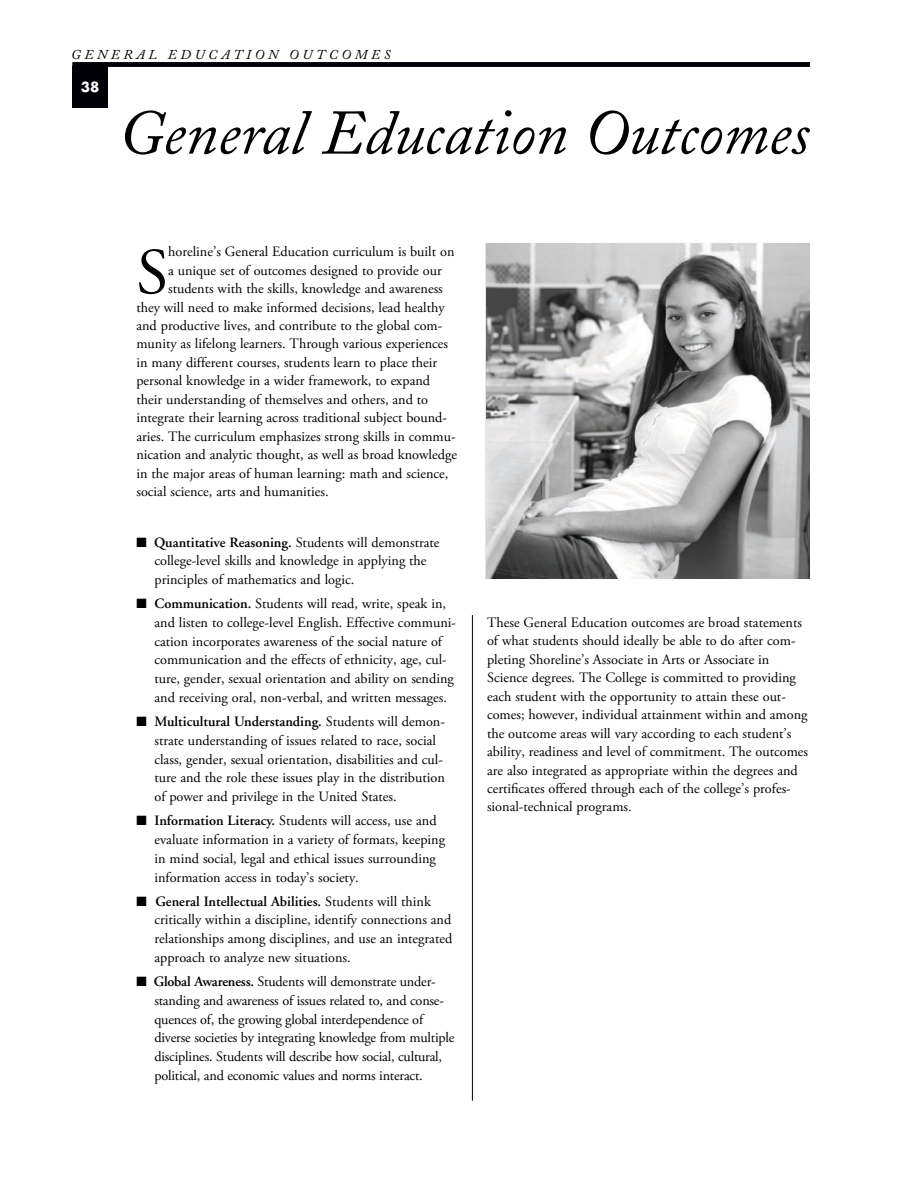
<style>
.page{position:relative;width:918px;height:1188px;background:#fff}
.page>*{position:absolute;margin:0;border:0;box-sizing:border-box;transform-origin:0 0}
.t1{font:65.1px "Adobe Garamond Pro";color:#000001}
.t2{font:italic 63px "Adobe Caslon";color:#000001}
.t3{font:14.25px/18.8px "Adobe Garamond Pro";color:#000001}
.t4{font:600 14.25px "Adobe Garamond";color:#000001}
.t5{font:italic 13.5px "Adobe Caslon";letter-spacing:.275em;color:#000001}
.t6{font:700 13.5px "Futura";color:#fff}
.s1{font-family:"Adobe Garamond";font-weight:600}
.s2{font-family:"Adobe Garamond Pro";font-weight:400}
</style>
<div class="page">
<div style="left:72px;top:67px;width:36px;height:41px;background:#000006"></div>
<div style="left:73px;top:62px;width:737px;height:5px;background:#000006"></div>
<hr style="left:472px;top:615px;width:1px;height:486px;background:#000006">
<img style="left:486px;top:243px;width:323px;height:336px">
<p class="t5" style="left:71px;top:49px;width:321px">GENERAL EDUCATION OUTCOMES</p>
<p class="t6" style="left:81px;top:81px;width:20px">38</p>
<h2 class="t2" style="left:119px;top:107px;width:692px">General Education Outcomes</h2>
<h1 class="t1" style="left:136px;top:246px;width:33px">S</h1>
<p class="t3" style="left:168px;top:244px;width:288px">horeline’s General Education curriculum is built on</p>
<p class="t3" style="left:168px;top:262px;width:275px">a unique set of outcomes designed to provide our</p>
<p class="t3" style="left:168px;top:281px;width:276px">students with the skills, knowledge and awareness</p>
<p class="t3" style="left:136px;top:299px;width:310px">they will need to make informed decisions, lead healthy</p>
<p class="t3" style="left:136px;top:317px;width:308px">and productive lives, and contribute to the global com-</p>
<p class="t3" style="left:136px;top:336px;width:313px">munity as lifelong learners. Through various experiences</p>
<p class="t3" style="left:136px;top:354px;width:302px">in many different courses, students learn to place their</p>
<p class="t3" style="left:136px;top:373px;width:295px">personal knowledge in a wider framework, to expand</p>
<p class="t3" style="left:136px;top:391px;width:293px">their understanding of themselves and others, and to</p>
<p class="t3" style="left:136px;top:410px;width:312px">integrate their learning across traditional subject bound-</p>
<p class="t3" style="left:136px;top:428px;width:321px">aries. The curriculum emphasizes strong skills in commu-</p>
<p class="t3" style="left:136px;top:447px;width:322px">nication and analytic thought, as well as broad knowledge</p>
<p class="t3" style="left:136px;top:465px;width:314px">in the major areas of human learning: math and science,</p>
<p class="t3" style="left:136px;top:483px;width:194px">social science, arts and humanities.</p>
<p class="t3" style="left:154px;top:534px;width:287px"><span class="s1">Quantitative Reasoning.</span> Students will demonstrate college-level skills and knowledge in applying the principles of mathematics and logic.</p>
<p class="t3" style="left:154px;top:596px;width:303px"><span class="s1">Communication.</span> Students will read, write, speak in, and listen to college-level English. Effective communi&shy;cation incorporates awareness of the social nature of communication and the effects of ethnicity, age, cul&shy;ture, gender, sexual orientation and ability on sending and receiving oral, non-verbal, and written messages.</p>
<p class="t4" style="left:155px;top:716px;width:292px">Multicultural Understanding. <span class="s2">Students will demon-</span></p>
<p class="t3" style="left:154px;top:732px;width:292px">strate understanding of issues related to race, social class, gender, sexual orientation, disabilities and cul&shy;ture and the role these issues play in the distribution of power and privilege in the United States.</p>
<p class="t3" style="left:154px;top:813px;width:292px"><span class="s1">Information Literacy.</span> Students will access, use and evaluate information in a variety of formats, keeping in mind social, legal and ethical issues surrounding information access in today’s society.</p>
<p class="t4" style="left:155px;top:895px;width:277px">General Intellectual Abilities. <span class="s2">Students will think</span></p>
<p class="t3" style="left:154px;top:912px;width:299px;text-align:justify">critically within a discipline, identify connections and relationships among disciplines, and use an integrated approach to analyze new situations.</p>
<p class="t3" style="left:154px;top:973px;width:302px"><span class="s1">Global Awareness.</span> Students will demonstrate under&shy;standing and awareness of issues related to, and conse&shy;quences of, the growing global interdependence of diverse societies by integrating knowledge from multiple disciplines. Students will describe how social, cultural, political, and economic values and norms interact.</p>
<p class="t3" style="left:487px;top:614px;width:323px">These General Education outcomes are broad statements of what students should ideally be able to do after com&shy;pleting Shoreline’s Associate in Arts or Associate in Science degrees. The College is committed to providing each student with the opportunity to attain these out&shy;comes; however, individual attainment within and among the outcome areas will vary according to each student’s ability, readiness and level of commitment. The outcomes are also integrated as appropriate within the degrees and certificates offered through each of the college’s profes&shy;sional-technical programs.</p>
</div>
